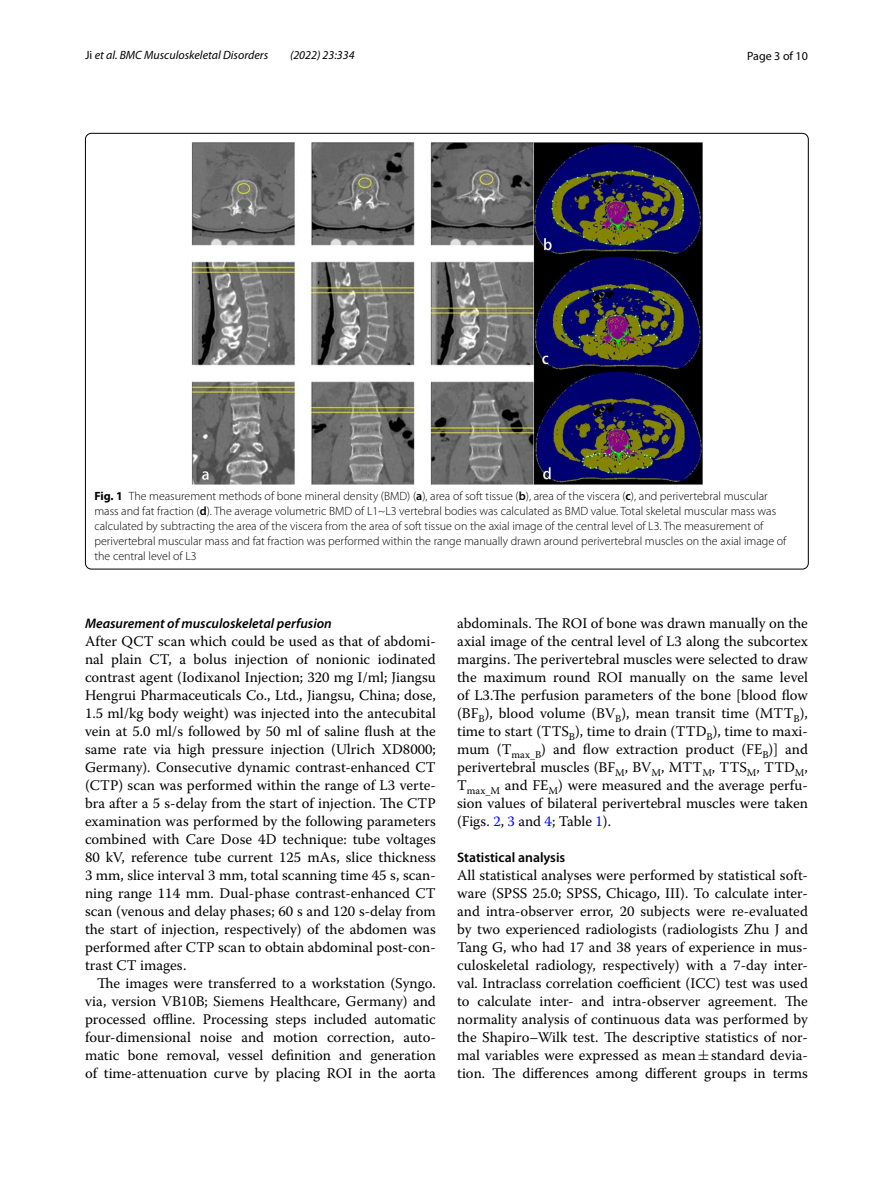
<style>
.page{position:relative;width:893px;height:1187px;background:#fff}
.page>*{position:absolute;margin:0;border:0;box-sizing:border-box;transform-origin:0 0}
.t1{font:14.7px/18px "Warnock Pro";color:#000;text-align:justify}
.t2{font:italic 600 13.8px "Myriad Pro";color:#000}
.t3{font:600 13.8px "Myriad Pro";color:#000}
.t4{font:300 12px/15px "Myriad Pro";color:#000}
.t5{font:italic 12px "Myriad Pro";color:#000}
.t6{font:12px "Myriad Pro";color:#000}
.s1{font-style:normal}
.s2{font-weight:700}
.s3{font-weight:600}
.s4{color:#00f}
.s5{font-family:"MTSY"}
</style>
<div class="page">
<img style="left:192px;top:142px;width:510px;height:342px">
<p class="t5" style="left:85px;top:48px;width:185px"><span class="s1">Ji</span> et al. BMC Musculoskeletal Disorders</p>
<p class="t5" style="left:290px;top:48px;width:66px">(2022) 23:334</p>
<p class="t6" style="left:747px;top:48px;width:62px">Page 3 of 10</p>
<p class="t4" style="left:94px;top:488px;width:693px"><span class="s2">Fig. 1</span> The measurement methods of bone mineral density (BMD) (<span class="s3">a</span>), area of soft tissue (<span class="s3">b</span>), area of the viscera (<span class="s3">c</span>), and perivertebral muscular mass and fat fraction (<span class="s3">d</span>). The average volumetric BMD of L1~L3 vertebral bodies was calculated as BMD value. Total skeletal muscular mass was calculated by subtracting the area of the viscera from the area of soft tissue on the axial image of the central level of L3. The measurement of perivertebral muscular mass and fat fraction was performed within the range manually drawn around perivertebral muscles on the axial image of the central level of L3</p>
<p class="t2" style="left:85px;top:614px;width:248px">Measurement of musculoskeletal perfusion</p>
<p class="t1" style="left:85px;top:631px;width:352px">After QCT scan which could be used as that of abdomi&shy;nal plain CT, a bolus injection of nonionic iodinated contrast agent (Iodixanol Injection; 320 mg I/ml; Jiangsu Hengrui Pharmaceuticals Co., Ltd., Jiangsu, China; dose, 1.5 ml/kg body weight) was injected into the antecubital vein at 5.0 ml/s followed by 50 ml of saline flush at the same rate via high pressure injection (Ulrich XD8000; Germany). Consecutive dynamic contrast-enhanced CT (CTP) scan was performed within the range of L3 verte&shy;bra after a 5 s-delay from the start of injection. The CTP examination was performed by the following parameters combined with Care Dose 4D technique: tube voltages 80 kV, reference tube current 125 mAs, slice thickness 3 mm, slice interval 3 mm, total scanning time 45 s, scan&shy;ning range 114 mm. Dual-phase contrast-enhanced CT scan (venous and delay phases; 60 s and 120 s-delay from the start of injection, respectively) of the abdomen was performed after CTP scan to obtain abdominal post-con&shy;trast CT images.</p>
<p class="t1" style="left:85px;top:973px;width:352px;text-indent:12px">The images were transferred to a workstation (Syngo. via, version VB10B; Siemens Healthcare, Germany) and processed offline. Processing steps included automatic four-dimensional noise and motion correction, auto&shy;matic bone removal, vessel definition and generation of time-attenuation curve by placing ROI in the aorta</p>
<p class="t1" style="left:457px;top:614px;width:352px">abdominals. The ROI of bone was drawn manually on the axial image of the central level of L3 along the subcortex margins. The perivertebral muscles were selected to draw the maximum round ROI manually on the same level of L3.The perfusion parameters of the bone [blood flow (BF<sub>B</sub>), blood volume (BV<sub>B</sub>), mean transit time (MTT<sub>B</sub>), time to start (TTS<sub>B</sub>), time to drain (TTD<sub>B</sub>), time to maxi&shy;mum (T<sub>max_B</sub>) and flow extraction product (FE<sub>B</sub>)] and perivertebral muscles (BF<sub>M</sub>, BV<sub>M</sub>, MTT<sub>M</sub>, TTS<sub>M</sub>, TTD<sub>M</sub>, T<sub>max_M</sub> and FE<sub>M</sub>) were measured and the average perfu&shy;sion values of bilateral perivertebral muscles were taken (Figs. <span class="s4">2</span>, <span class="s4">3</span> and <span class="s4">4</span>; Table <span class="s4">1</span>).</p>
<p class="t3" style="left:457px;top:848px;width:110px">Statistical analysis</p>
<p class="t1" style="left:457px;top:866px;width:352px">All statistical analyses were performed by statistical soft&shy;ware (SPSS 25.0; SPSS, Chicago, III). To calculate inter&shy;and intra-observer error, 20 subjects were re-evaluated by two experienced radiologists (radiologists Zhu J and Tang G, who had 17 and 38 years of experience in mus&shy;culoskeletal radiology, respectively) with a 7-day inter&shy;val. Intraclass correlation coefficient (ICC) test was used to calculate inter- and intra-observer agreement. The normality analysis of continuous data was performed by the Shapiro–Wilk test. The descriptive statistics of nor&shy;mal variables were expressed as mean<span class="s5">±</span>standard devia&shy;tion. The differences among different groups in terms</p>
</div>
